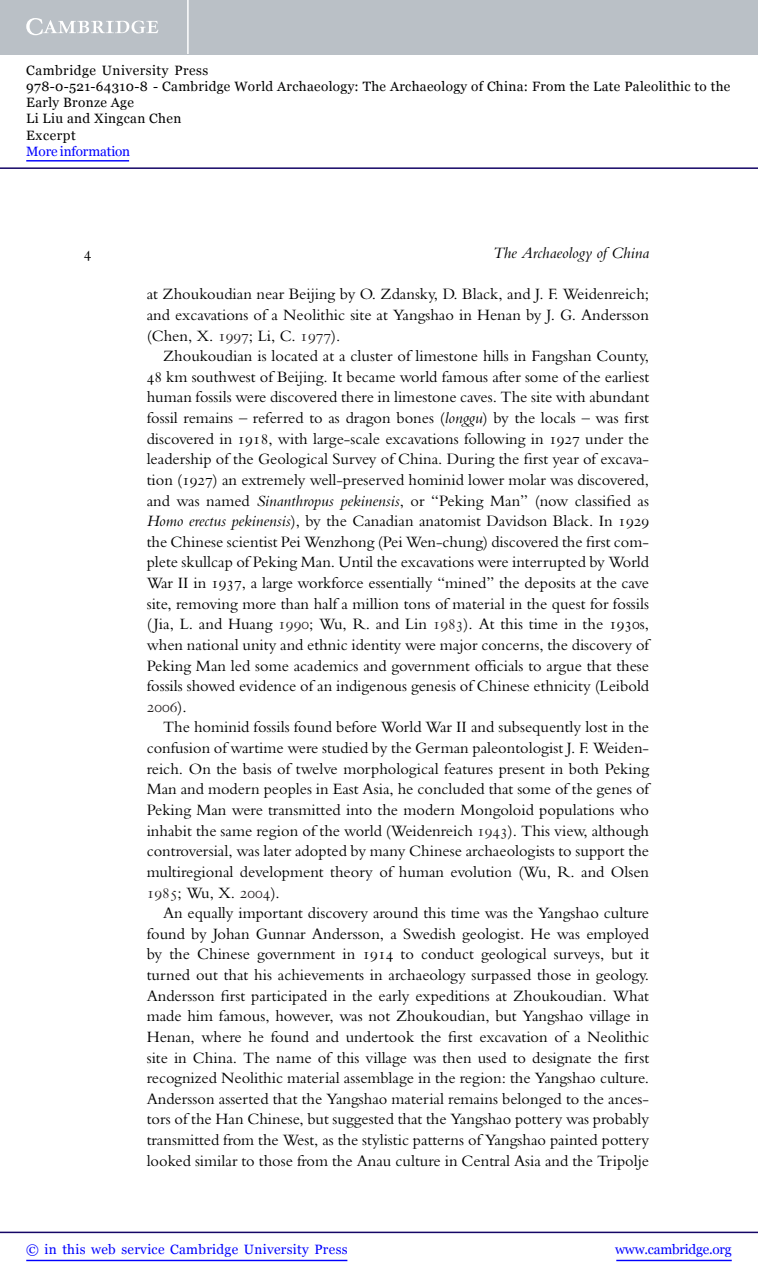
<style>
.page{position:relative;width:758px;height:1283px;background:#fff}
.page>*{position:absolute;margin:0;border:0;box-sizing:border-box;transform-origin:0 0}
.t1{font:16.5px/20.5px "Bembo";color:#000;text-align:justify}
.t2{font:16.5px "Bembo SC";color:#231f20}
.t3{font:16.5px "Bembo Italic Os F";color:#000}
.t4{font:16.5px "Bembo SC";color:#000}
.t5{font:13.5px/16.2px "Georgia";letter-spacing:.025em;color:#000}
.t6{font:13.5px "Georgia";letter-spacing:.025em;color:#00f}
.t7{font:13.5px "Georgia";letter-spacing:-.015em;color:#00f}
.t8{font:13.5px "Georgia";letter-spacing:-.01em;color:#00f}
.s1{font-family:"Bembo SC";color:#231f20}
.s2{font-family:"Bembo SC"}
.s3{font-family:"Bembo Italic Os F"}
.s4{font-family:"Bembo";color:#000}
</style>
<div class="page">
<div style="left:0;top:0;width:757px;height:54px;background:#bac0c6"></div>
<svg style="left:26px;top:18px;width:132px;height:17px"></svg>
<hr style="left:187px;top:0;width:2px;height:54px;background:#fff">
<hr style="left:0;top:167px;width:757px;height:2px;background:#150666">
<hr style="left:616px;top:1259px;width:115px;height:2px;background:#00f">
<hr style="left:0;top:1231px;width:757px;height:2px;background:#150666">
<hr style="left:26px;top:1259px;width:321px;height:2px;background:#00f">
<hr style="left:26px;top:160px;width:103px;height:1px;background:#00f">
<p class="t5" style="left:26px;top:62px;width:705px">Cambridge University Press<br>978-0-521-64310-8 - Cambridge World Archaeology: The Archaeology of China: From the Late Paleolithic to the Early Bronze Age<br>Li Liu and Xingcan Chen<br>Excerpt</p>
<p class="t8" style="left:26px;top:143px;width:105px">More information</p>
<p class="t4" style="left:84px;top:247px;width:9px">4</p>
<p class="t3" style="left:493px;top:247px;width:158px">The Archaeology of China</p>
<p class="t1" style="left:147px;top:285px;width:504px">at Zhoukoudian near Beijing by O. Zdansky, D. Black, and J. F. Weidenreich; and excavations of a Neolithic site at Yangshao in Henan by J. G. Andersson (Chen, X. <span class="s1">1997</span>; Li, C. <span class="s1">1977</span>).</p>
<p class="t1" style="left:147px;top:347px;width:504px;text-indent:16px">Zhoukoudian is located at a cluster of limestone hills in Fangshan County, <span class="s2">48</span> km southwest of Beijing. It became world famous after some of the earliest human fossils were discovered there in limestone caves. The site with abundant fossil remains – referred to as dragon bones (<span class="s3">longgu</span>) by the locals – was first discovered in <span class="s2">1918</span>, with large-scale excavations following in <span class="s2">1927</span> under the leadership of the Geological Survey of China. During the first year of excava&shy;tion (<span class="s2">1927</span>) an extremely well-preserved hominid lower molar was discovered, and was named <span class="s3">Sinanthropus pekinensis</span>, or “Peking Man” (now classified as <span class="s3">Homo erectus pekinensis</span>), by the Canadian anatomist Davidson Black. In <span class="s2">1929 </span>the Chinese scientist Pei Wenzhong (Pei Wen-chung) discovered the first com&shy;plete skullcap of Peking Man. Until the excavations were interrupted by World War II in <span class="s2">1937</span>, a large workforce essentially “mined” the deposits at the cave site, removing more than half a million tons of material in the quest for fossils ( Jia, L. and Huang <span class="s1">1990</span>; Wu, R. and Lin <span class="s1">1983</span>). At this time in the <span class="s2">1930</span>s, when national unity and ethnic identity were major concerns, the discovery of Peking Man led some academics and government officials to argue that these fossils showed evidence of an indigenous genesis of Chinese ethnicity (Leibold</p>
<p class="t2" style="left:147px;top:700px;width:42px">2006<span class="s4">).</span></p>
<p class="t1" style="left:147px;top:718px;width:504px;text-indent:16px">The hominid fossils found before World War II and subsequently lost in the confusion of wartime were studied by the German paleontologist J. F. Weiden&shy;reich. On the basis of twelve morphological features present in both Peking Man and modern peoples in East Asia, he concluded that some of the genes of Peking Man were transmitted into the modern Mongoloid populations who inhabit the same region of the world (Weidenreich <span class="s1">1943</span>). This view, although controversial, was later adopted by many Chinese archaeologists to support the multiregional development theory of human evolution (Wu, R. and Olsen</p>
<p class="t2" style="left:147px;top:886px;width:135px">1985<span class="s4">; Wu, X.</span> 2004<span class="s4">).</span></p>
<p class="t1" style="left:147px;top:904px;width:504px;text-indent:16px">An equally important discovery around this time was the Yangshao culture found by Johan Gunnar Andersson, a Swedish geologist. He was employed by the Chinese government in <span class="s2">1914</span> to conduct geological surveys, but it turned out that his achievements in archaeology surpassed those in geology.<br>Andersson first participated in the early expeditions at Zhoukoudian. What made him famous, however, was not Zhoukoudian, but Yangshao village in Henan, where he found and undertook the first excavation of a Neolithic site in China. The name of this village was then used to designate the first recognized Neolithic material assemblage in the region: the Yangshao culture.<br>Andersson asserted that the Yangshao material remains belonged to the ances&shy;tors of the Han Chinese, but suggested that the Yangshao pottery was probably transmitted from the West, as the stylistic patterns of Yangshao painted pottery looked similar to those from the Anau culture in Central Asia and the Tripolje</p>
<p class="t6" style="left:26px;top:1242px;width:323px">© in this web service Cambridge University Press</p>
<p class="t7" style="left:615px;top:1242px;width:118px">www.cambridge.org</p>
</div>
